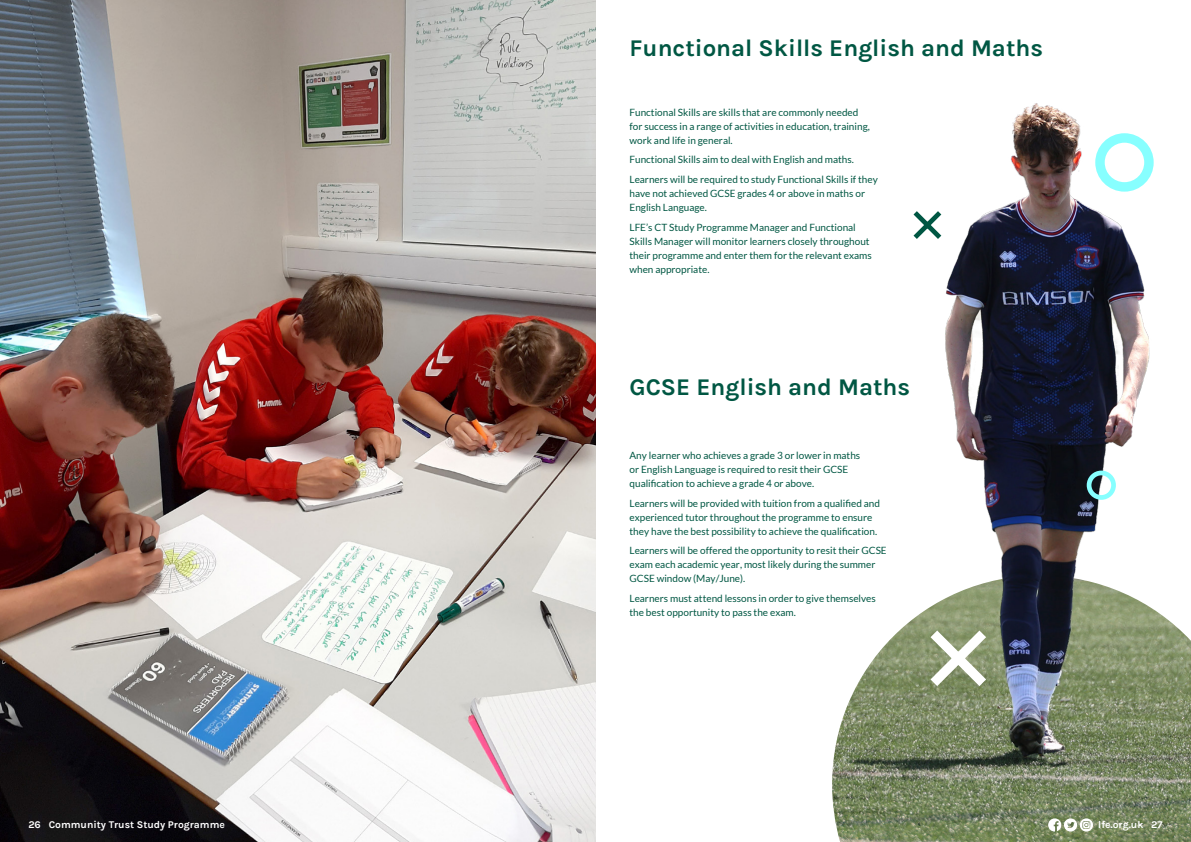
<style>
.page{position:relative;width:1191px;height:842px;background:#fff}
.page>*{position:absolute;margin:0;border:0;box-sizing:border-box;transform-origin:0 0}
.t1{font:24px "Karla";color:#005743}
.t2{font:10.3px "Karla";color:#fff}
.t3{font:10px/14px "Lato";color:#005743}
</style>
<div class="page">
<img style="left:832px;top:606px;width:359px;height:236px">
<img style="left:0;top:0;width:595px;height:842px">
<img style="left:932px;top:103px;width:240px;height:671px">
<svg style="left:920px;top:620px;width:76px;height:76px"></svg>
<div style="left:1086px;top:471px;width:29px;height:29px;border:5px solid #87ffff;border-radius:50%"></div>
<div style="left:1095px;top:133px;width:58px;height:59px;border:9px solid #87ffff;border-radius:50%"></div>
<svg style="left:913px;top:206px;width:33px;height:38px"></svg>
<svg style="left:1048px;top:818px;width:45px;height:14px"></svg>
<h1 class="t1" style="left:629px;top:33px;width:415px">Functional Skills English and Maths</h1>
<p class="t3" style="left:629px;top:105px;width:242px">Functional Skills are skills that are commonly needed for success in a range of activities in education, training, work and life in general.</p>
<p class="t3" style="left:629px;top:150px;width:250px;line-height:19.7px">Functional Skills aim to deal with English and maths.<br>Learners will be required to study Functional Skills if they</p>
<p class="t3" style="left:629px;top:186px;width:237px">have not achieved GCSE grades 4 or above in maths or<br>English Language.</p>
<p class="t3" style="left:629px;top:220px;width:244px">LFE’s CT Study Programme Manager and Functional Skills Manager will monitor learners closely throughout their programme and enter them for the relevant exams when appropriate.</p>
<h1 class="t1" style="left:629px;top:371px;width:282px">GCSE English and Maths</h1>
<p class="t3" style="left:629px;top:448px;width:232px">Any learner who achieves a grade 3 or lower in maths or English Language is required to resit their GCSE qualification to achieve a grade 4 or above.</p>
<p class="t3" style="left:629px;top:496px;width:252px">Learners will be provided with tuition from a qualified and experienced tutor throughout the programme to ensure they have the best possibility to achieve the qualification.</p>
<p class="t3" style="left:629px;top:544px;width:259px">Learners will be offered the opportunity to resit their GCSE exam each academic year, most likely during the summer<br>GCSE window (May/June).</p>
<p class="t3" style="left:629px;top:591px;width:248px">Learners must attend lessons in order to give themselves the best opportunity to pass the exam.</p>
<p class="t2" style="left:28px;top:818px;width:198px">26 Community Trust Study Programme</p>
<p class="t2" style="left:1098px;top:818px;width:66px">lfe.org.uk 27</p>
</div>
